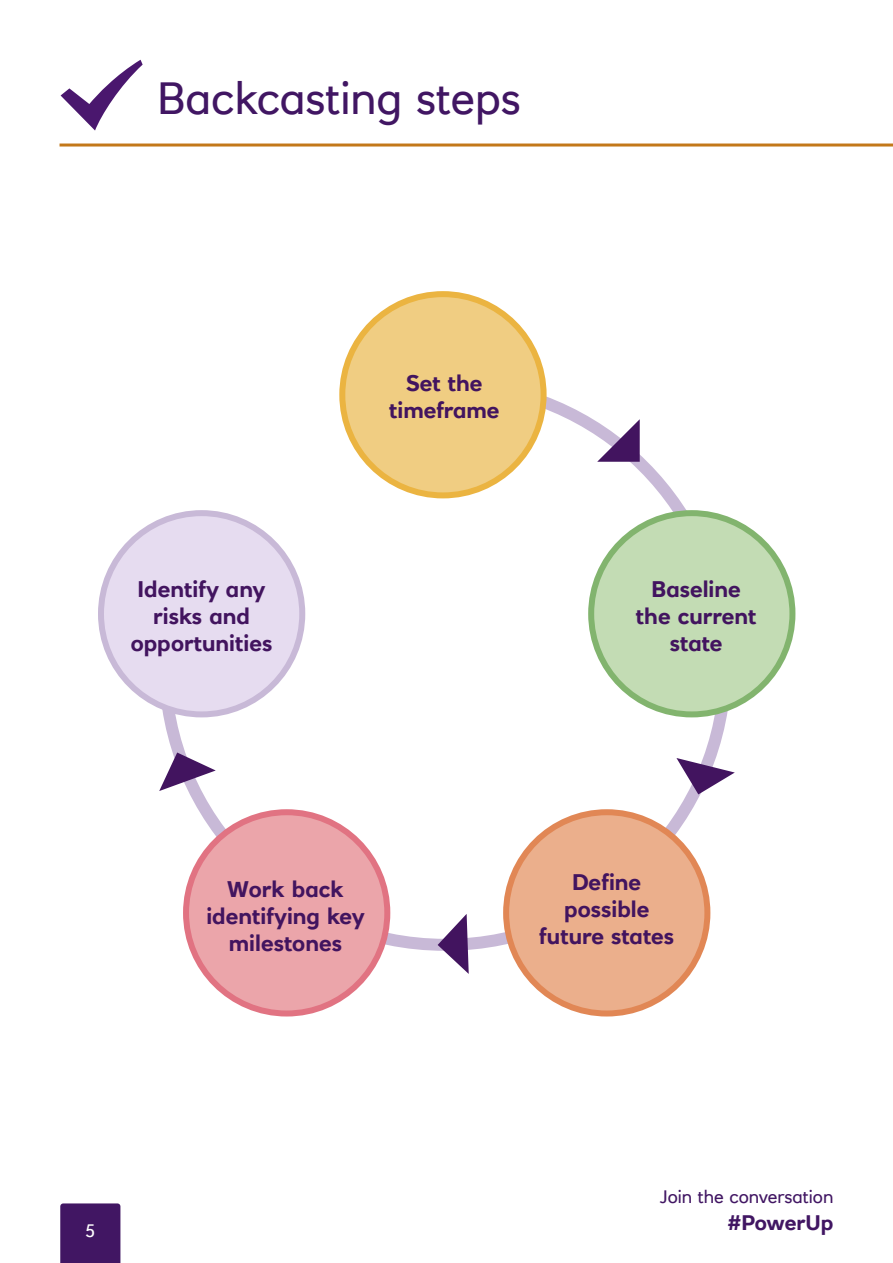
<style>
.page{position:relative;width:893px;height:1263px;background:#fff}
.page>*{position:absolute;margin:0;border:0;box-sizing:border-box;transform-origin:0 0}
.t1{font:45px "RN House Sans";color:#411663}
.t2{font:700 22.5px/27px "RN House Sans";color:#42145f;text-align:center}
.t3{font:700 21px "RN House Sans";letter-spacing:-.005em;color:#411663}
.t4{font:18px "RN House Sans";color:#411663}
.t5{font:18px "RN House Sans";color:#fff}
</style>
<div class="page">
<div style="left:60px;top:1203px;width:60px;height:60px;background:#411663"></div>
<hr style="left:60px;top:144px;width:833px;height:3px;background:#c37819">
<svg style="left:153px;top:397px;width:584px;height:560px"></svg>
<div style="left:342px;top:294px;width:202px;height:201px;background:#f0cd82;border-radius:50%"></div>
<div style="left:339px;top:291px;width:208px;height:207px;border:6px solid #ebb441;border-radius:50%"></div>
<div style="left:591px;top:513px;width:201px;height:201px;background:#c3dcb4;border-radius:50%"></div>
<div style="left:588px;top:510px;width:207px;height:207px;border:6px solid #82b46e;border-radius:50%"></div>
<div style="left:506px;top:812px;width:201px;height:201px;background:#ebaf8c;border-radius:50%"></div>
<div style="left:503px;top:809px;width:207px;height:207px;border:6px solid #e18755;border-radius:50%"></div>
<div style="left:101px;top:513px;width:201px;height:201px;background:#e6dcf0;border-radius:50%"></div>
<div style="left:98px;top:510px;width:207px;height:207px;border:6px solid #c8b9d7;border-radius:50%"></div>
<div style="left:186px;top:812px;width:201px;height:201px;background:#eba5aa;border-radius:50%"></div>
<div style="left:183px;top:809px;width:207px;height:207px;border:6px solid #e17382;border-radius:50%"></div>
<svg style="left:597px;top:419px;width:43px;height:43px"></svg>
<svg style="left:676px;top:758px;width:59px;height:36px"></svg>
<svg style="left:438px;top:914px;width:31px;height:60px"></svg>
<svg style="left:159px;top:752px;width:57px;height:39px"></svg>
<svg style="left:61px;top:60px;width:82px;height:71px"></svg>
<p class="t1" style="left:157px;top:71px;width:365px">Backcasting steps</p>
<p class="t2" style="left:131px;top:576px;width:143px">Identify any risks and opportunities</p>
<p class="t2" style="left:389px;top:369px;width:112px">Set the timeframe</p>
<p class="t2" style="left:636px;top:576px;width:122px">Baseline the current state</p>
<p class="t2" style="left:206px;top:875px;width:160px">Work back identifying key milestones</p>
<p class="t2" style="left:539px;top:869px;width:137px">Define possible future states</p>
<p class="t5" style="left:85px;top:1220px;width:11px">5</p>
<p class="t4" style="left:660px;top:1186px;width:175px">Join the conversation</p>
<p class="t3" style="left:727px;top:1209px;width:107px">#PowerUp</p>
</div>
